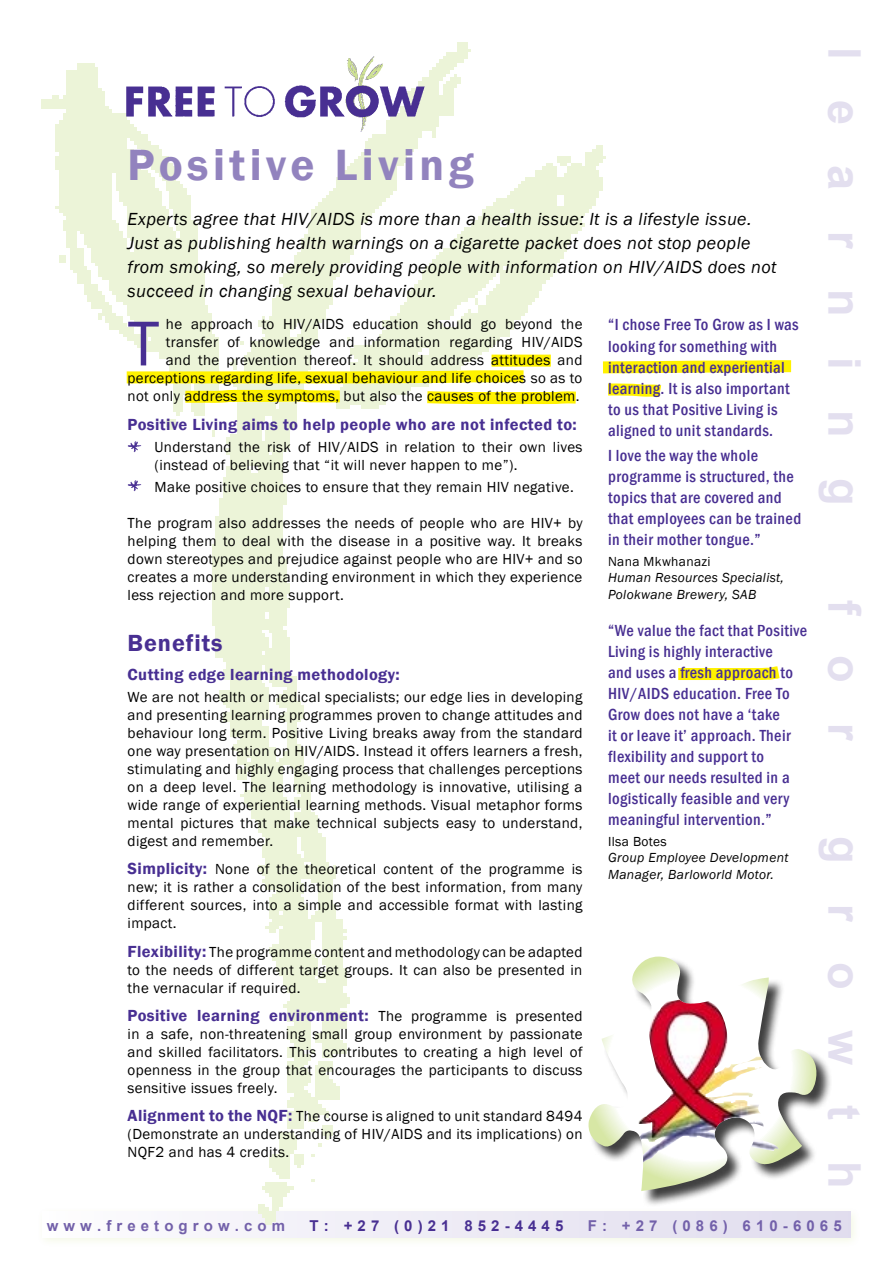
<style>
.page{position:relative;width:893px;height:1263px;background:#fff}
.page>*{position:absolute;margin:0;border:0;box-sizing:border-box;transform-origin:0 0}
.t1{font:65.55px "Franklin Gothic";color:#482f92}
.t2{font:700 45px "Arial";letter-spacing:.9em;color:#e3dfef}
.t3{font:600 45px "Franklin Gothic";letter-spacing:.1em;color:#9283be}
.t4{font:600 24px "Franklin Gothic";letter-spacing:.04em;color:#482f92}
.t5{font:italic 18px/24px "Franklin Gothic";letter-spacing:.025em;color:#000}
.t6{font:500 condensed 16.5px/21px "Franklin Gothic";letter-spacing:.025em;color:#482f92}
.t7{font:600 16.5px "Franklin Gothic";letter-spacing:.025em;color:#482f92}
.t8{font:15px/18px "Franklin Gothic";letter-spacing:.025em;color:#000;text-align:justify}
.t9{font:700 15px "Arial";letter-spacing:.34em;color:#7361aa}
.t10{font:700 15px "Arial";letter-spacing:.34em;color:#482f92}
.t11{font:italic 13.5px/16.5px "Franklin Gothic";letter-spacing:.025em;color:#000}
.t12{font:13.5px "Franklin Gothic";letter-spacing:.025em;color:#000}
.s1{font-weight:600;font-size:16.5px;color:#482f92}
.s2{font-weight:400;font-size:15px;color:#000}
</style>
<div class="page">
<div style="left:36px;top:1206px;width:825px;height:42px;background:#b2d34a;opacity:.25"></div>
<div style="left:43px;top:1212px;width:807px;height:25px;background:#e4e1f0"></div>
<img style="left:36px;top:42px;width:572px;height:1200px">
<img style="left:125px;top:48px;width:325px;height:95px">
<img style="left:345px;top:48px;width:39px;height:86px">
<img style="left:343px;top:86px;width:37px;height:32px">
<div style="left:589px;top:957px;width:243px;height:250px;background:#000;opacity:.75"></div>
<svg style="left:586px;top:956px;width:236px;height:235px"></svg>
<img style="left:639px;top:999px;width:140px;height:163px">
<svg style="left:678px;top:666px;width:102px;height:14px"></svg>
<svg style="left:115px;top:354px;width:677px;height:56px"></svg>
<img style="left:128px;top:441px;width:14px;height:12px">
<img style="left:128px;top:479px;width:14px;height:13px">
<h2 class="t3" style="left:128px;top:138px;width:348px">Positive Living</h2>
<p class="t5" style="left:128px;top:208px;width:651px">Experts agree that HIV/AIDS is more than a health issue: It is a lifestyle issue.<br>Just as publishing health warnings on a cigarette packet does not stop people from smoking, so merely providing people with information on HIV/AIDS does not succeed in changing sexual behaviour.</p>
<p class="t6" style="left:608px;top:314px;width:192px">“I chose Free To Grow as I was looking for something with interaction and experiential learning. It is also important to us that Positive Living is aligned to unit standards.</p>
<p class="t6" style="left:608px;top:445px;width:195px">I love the way the whole programme is structured, the topics that are covered and that employees can be trained in their mother tongue.”</p>
<p class="t12" style="left:608px;top:553px;width:104px">Nana Mkwhanazi</p>
<p class="t11" style="left:608px;top:569px;width:177px">Human Resources Specialist,<br>Polokwane Brewery, SAB</p>
<p class="t6" style="left:608px;top:620px;width:201px">“We value the fact that Positive<br>Living is highly interactive<br>and uses a fresh approach to<br>HIV/AIDS education. Free To<br>Grow does not have a ‘take<br>it or leave it’ approach. Their flexibility and support to<br>meet our needs resulted in a logistically feasible and very meaningful intervention.”</p>
<p class="t12" style="left:608px;top:833px;width:60px">Ilsa Botes</p>
<p class="t11" style="left:608px;top:850px;width:182px">Group Employee Development<br>Manager, Barloworld Motor.</p>
<p class="t8" style="left:128px;top:316px;width:456px;text-align:right">he approach to HIV/AIDS education should go beyond the transfer of knowledge and information regarding HIV/AIDS<br>and the prevention thereof. It should address attitudes and perceptions regarding life, sexual behaviour and life choices so as to not only address the symptoms, but also the causes of the problem.</p>
<p class="t7" style="left:128px;top:414px;width:451px">Positive Living aims to help people who are not infected to:</p>
<p class="t8" style="left:155px;top:438px;width:429px">Understand the risk of HIV/AIDS in relation to their own lives (instead of believing that “it will never happen to me”).</p>
<p class="t8" style="left:155px;top:479px;width:421px">Make positive choices to ensure that they remain HIV negative.</p>
<p class="t8" style="left:128px;top:515px;width:456px">The program also addresses the needs of people who are HIV+ by helping them to deal with the disease in a positive way. It breaks down stereotypes and prejudice against people who are HIV+ and so creates a more understanding environment in which they experience less rejection and more support.</p>
<h3 class="t4" style="left:128px;top:628px;width:97px">Benefits</h3>
<p class="t7" style="left:128px;top:664px;width:274px">Cutting edge learning methodology:</p>
<p class="t8" style="left:128px;top:688px;width:456px">We are not health or medical specialists; our edge lies in developing and presenting learning programmes proven to change attitudes and behaviour long term. Positive Living breaks away from the standard one way presentation on HIV/AIDS. Instead it offers learners a fresh, stimulating and highly engaging process that challenges perceptions on a deep level. The learning methodology is innovative, utilising a wide range of experiential learning methods. Visual metaphor forms mental pictures that make technical subjects easy to understand, digest and remember.</p>
<p class="t8" style="left:128px;top:860px;width:456px"><span class="s1">Simplicity:</span> None of the theoretical content of the programme is new; it is rather a consolidation of the best information, from many different sources, into a simple and accessible format with lasting impact.</p>
<p class="t8" style="left:128px;top:943px;width:456px"><span class="s1">Flexibility:</span> The programme content and methodology can be adapted to the needs of different target groups. It can also be presented in the vernacular if required.</p>
<p class="t7" style="left:128px;top:1005px;width:456px">Positive learning environment: <span class="s2">The programme is presented</span></p>
<p class="t8" style="left:128px;top:1025px;width:456px">in a safe, non-threatening small group environment by passionate and skilled facilitators. This contributes to creating a high level of openness in the group that encourages the participants to discuss sensitive issues freely.</p>
<p class="t8" style="left:128px;top:1107px;width:456px"><span class="s1">Alignment to the NQF:</span> The course is aligned to unit standard 8494 (Demonstrate an understanding of HIV/AIDS and its implications) on NQF2 and has 4 credits.</p>
<h1 class="t1" style="left:128px;top:303px;width:33px">T</h1>
<h2 class="t2" style="left:874px;top:47px;width:460px;rotate:90deg">learning</h2>
<h2 class="t2" style="left:874px;top:600px;width:143px;rotate:90deg">for</h2>
<h2 class="t2" style="left:874px;top:836px;width:354px;rotate:90deg">growth</h2>
<p class="t9" style="left:47px;top:1216px;width:240px">www.freetogrow.com</p>
<p class="t10" style="left:310px;top:1216px;width:255px">T: +27 (0)21 852-4445</p>
<p class="t9" style="left:588px;top:1216px;width:255px">F: +27 (086) 610-6065</p>
</div>
